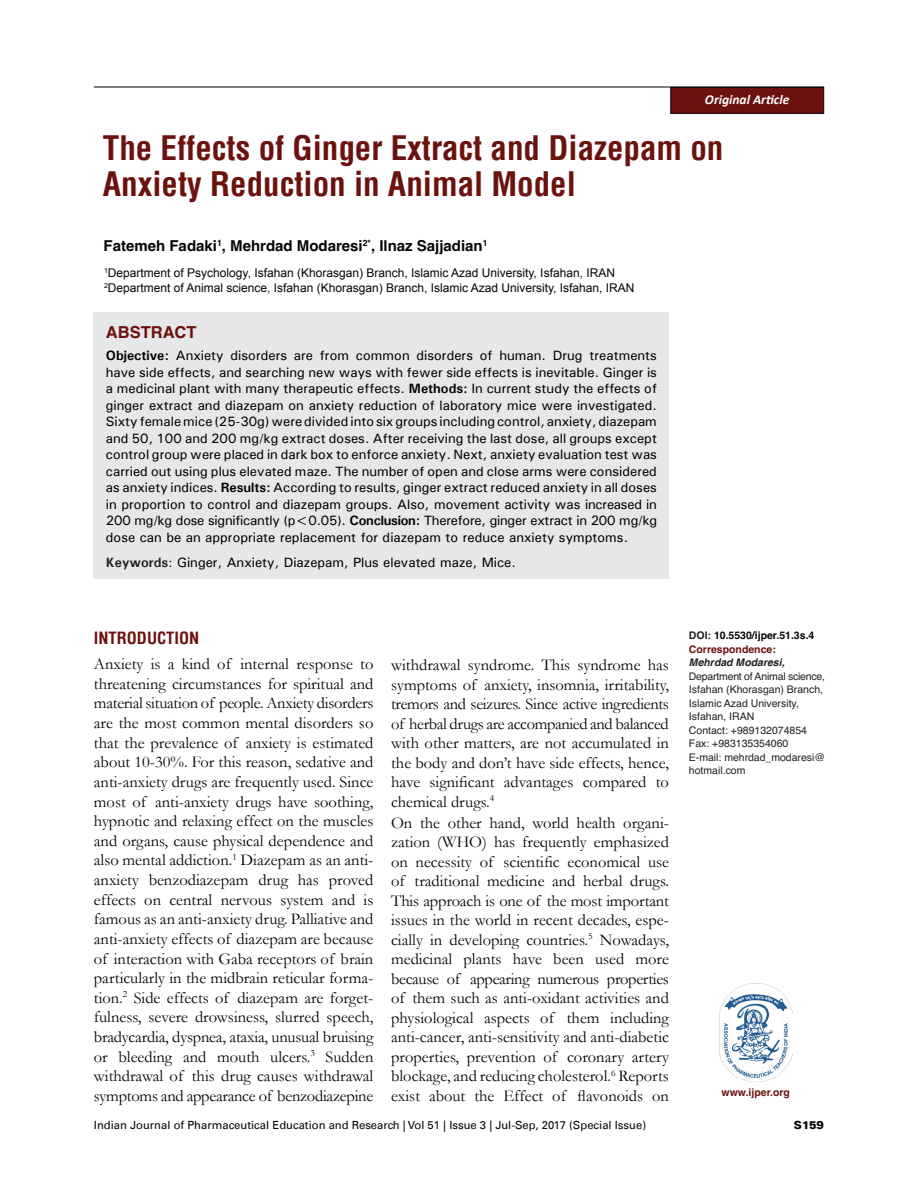
<style>
.page{position:relative;width:918px;height:1188px;background:#fff}
.page>*{position:absolute;margin:0;border:0;box-sizing:border-box;transform-origin:0 0}
.AT{font:700 condensed 33px/36px "Helvetica";color:#6c120e}
.Body_Text{font:16.5px/19.6px "Garamond";color:#050406;text-align:justify}
.t1{font:700 condensed 16.5px "Helvetica";color:#6c120e}
.Abstr_Head{font:700 16.5px "Helvetica";color:#6c120e}
.Author_name{font:700 15px "Helvetica";color:#050406}
.Abstract_text{font:500 13.5px/16.5px "Univers";color:#000;text-align:justify}
.Abstract_keywords{font:500 13.5px "Univers";color:#000}
.t2{font:italic 700 13.5px "Calibri";color:#fff}
.Author_Dept{font:12px "Arial";color:#050406}
.t3{font:11.25px "Univers LT";color:#050406}
.t4{font:900 11.25px "Univers LT";color:#050406}
.Corr_author{font:10.5px/13.5px "Helvetica";color:#231f20}
.Corr_author-2{font:700 10.5px "Helvetica";color:#6c120e}
.Corr_author-3{font:700 10.5px "Helvetica";color:#050406}
.Corr_author-4{font:italic 700 10.5px "Helvetica";color:#231f20}
.s1{font-weight:700}
.s2{font-weight:700;color:#231f20}
.s3{color:#231f20}
.s4{color:#050406}
</style>
<div class="page">
<hr style="left:94px;top:87px;width:730px;height:1px;background:#050406">
<div style="left:670px;top:87px;width:154px;height:27px;background:#6c120e;border:1px solid #050406"></div>
<img style="left:720px;top:984px;width:73px;height:98px">
<div style="left:94px;top:313px;width:575px;height:266px;background:#e6e7e9"></div>
<p class="t2" style="left:705px;top:91px;width:86px">Original Article</p>
<p class="AT" style="left:103px;top:130px;width:622px">The Effects of Ginger Extract and Diazepam on<br>Anxiety Reduction in Animal Model</p>
<p class="Author_name" style="left:104px;top:232px;width:385px">Fatemeh Fadaki<sup>1</sup>, Mehrdad Modaresi<sup>2*</sup>, Ilnaz Sajjadian<sup>1</sup></p>
<p class="Author_Dept" style="left:104px;top:265px;width:513px"><sup>1</sup>Department of Psychology, Isfahan (Khorasgan) Branch, Islamic Azad University, Isfahan, IRAN</p>
<p class="Author_Dept" style="left:104px;top:280px;width:532px"><sup>2</sup>Department of Animal science, Isfahan (Khorasgan) Branch, Islamic Azad University, Isfahan, IRAN</p>
<p class="Abstr_Head" style="left:106px;top:317px;width:92px">ABSTRACT</p>
<p class="Abstract_text" style="left:106px;top:347px;width:553px"><span class="s1">Objective:</span> Anxiety disorders are from common disorders of human. Drug treatments have side effects, and searching new ways with fewer side effects is inevitable. Ginger is a medicinal plant with many therapeutic effects. <span class="s1">Methods:</span> In current study the effects of ginger extract and diazepam on anxiety reduction of laboratory mice were investigated.<br>Sixty female mice (25-30g) were divided into six groups including control, anxiety, diazepam and 50, 100 and 200 mg/kg extract doses. After receiving the last dose, all groups except control group were placed in dark box to enforce anxiety. Next, anxiety evaluation test was carried out using plus elevated maze. The number of open and close arms were considered as anxiety indices. <span class="s1">Results:</span> According to results, ginger extract reduced anxiety in all doses in proportion to control and diazepam groups. Also, movement activity was increased in 200 mg/kg dose significantly (p&lt;0.05). <span class="s1">Conclusion:</span> Therefore, ginger extract in 200 mg/kg dose can be an appropriate replacement for diazepam to reduce anxiety symptoms.</p>
<p class="Abstract_keywords" style="left:106px;top:554px;width:412px"><span class="s2">Keywords</span><span class="s3">:</span> Ginger, Anxiety, Diazepam, Plus elevated maze, Mice<span class="s4">.</span></p>
<h1 class="t1" style="left:94px;top:627px;width:107px">INTRODUCTION</h1>
<p class="Body_Text" style="left:94px;top:654px;width:281px">Anxiety is a kind of internal response to threatening circumstances for spiritual and material situation of people. Anxiety disorders are the most common mental disorders so that the prevalence of anxiety is estimated about 10-30%. For this reason, sedative and anti-anxiety drugs are frequently used. Since most of anti-anxiety drugs have soothing, hypnotic and relaxing effect on the muscles and organs, cause physical dependence and also mental addiction.<sup>1</sup> Diazepam as an anti&shy;anxiety benzodiazepam drug has proved effects on central nervous system and is famous as an anti-anxiety drug. Palliative and anti-anxiety effects of diazepam are because of interaction with Gaba receptors of brain particularly in the midbrain reticular forma&shy;tion.<sup>2</sup> Side effects of diazepam are forget&shy;fulness, severe drowsiness, slurred speech, bradycardia, dyspnea, ataxia, unusual bruising or bleeding and mouth ulcers.<sup>3</sup> Sudden withdrawal of this drug causes withdrawal symptoms and appearance of benzodiazepine</p>
<p class="Body_Text" style="left:391px;top:655px;width:279px">withdrawal syndrome. This syndrome has symptoms of anxiety, insomnia, irritability, tremors and seizures. Since active ingredients of herbal drugs are accompanied and balanced with other matters, are not accumulated in the body and don’t have side effects, hence, have significant advantages compared to chemical drugs.<sup>4</sup></p>
<p class="Body_Text" style="left:391px;top:813px;width:279px">On the other hand, world health organi&shy;zation (WHO) has frequently emphasized on necessity of scientific economical use of traditional medicine and herbal drugs.<br>This approach is one of the most important issues in the world in recent decades, espe&shy;cially in developing countries.<sup>5</sup> Nowadays, medicinal plants have been used more because of appearing numerous properties of them such as anti-oxidant activities and physiological aspects of them including anti-cancer, anti-sensitivity and anti-diabetic properties, prevention of coronary artery blockage, and reducing cholesterol.<sup>6</sup> Reports exist about the Effect of flavonoids on</p>
<p class="Corr_author-3" style="left:689px;top:626px;width:127px"><span class="s3">DOI:</span> 10.5530/ijper.51.3s.4</p>
<p class="Corr_author-2" style="left:689px;top:639px;width:88px">Correspondence:</p>
<p class="Corr_author-4" style="left:689px;top:656px;width:97px">Mehrdad Modaresi,</p>
<p class="Corr_author" style="left:689px;top:669px;width:138px">Department of Animal science,<br>Isfahan (Khorasgan) Branch,<br>Islamic Azad University,<br>Isfahan, IRAN</p>
<p class="Corr_author" style="left:689px;top:723px;width:120px">Contact: +989132074854</p>
<p class="Corr_author" style="left:689px;top:736px;width:101px">Fax: +983135354060</p>
<p class="Corr_author" style="left:689px;top:750px;width:138px">E-mail: mehrdad_modaresi@ hotmail.com</p>
<p class="Corr_author-2" style="left:722px;top:1083px;width:70px">www.ijper.org</p>
<p class="t3" style="left:94px;top:1118px;width:554px">Indian Journal of Pharmaceutical Education and Research | Vol 51 | Issue 3 | Jul-Sep, 2017 (Special Issue)</p>
<p class="t4" style="left:794px;top:1118px;width:32px">S159</p>
</div>
